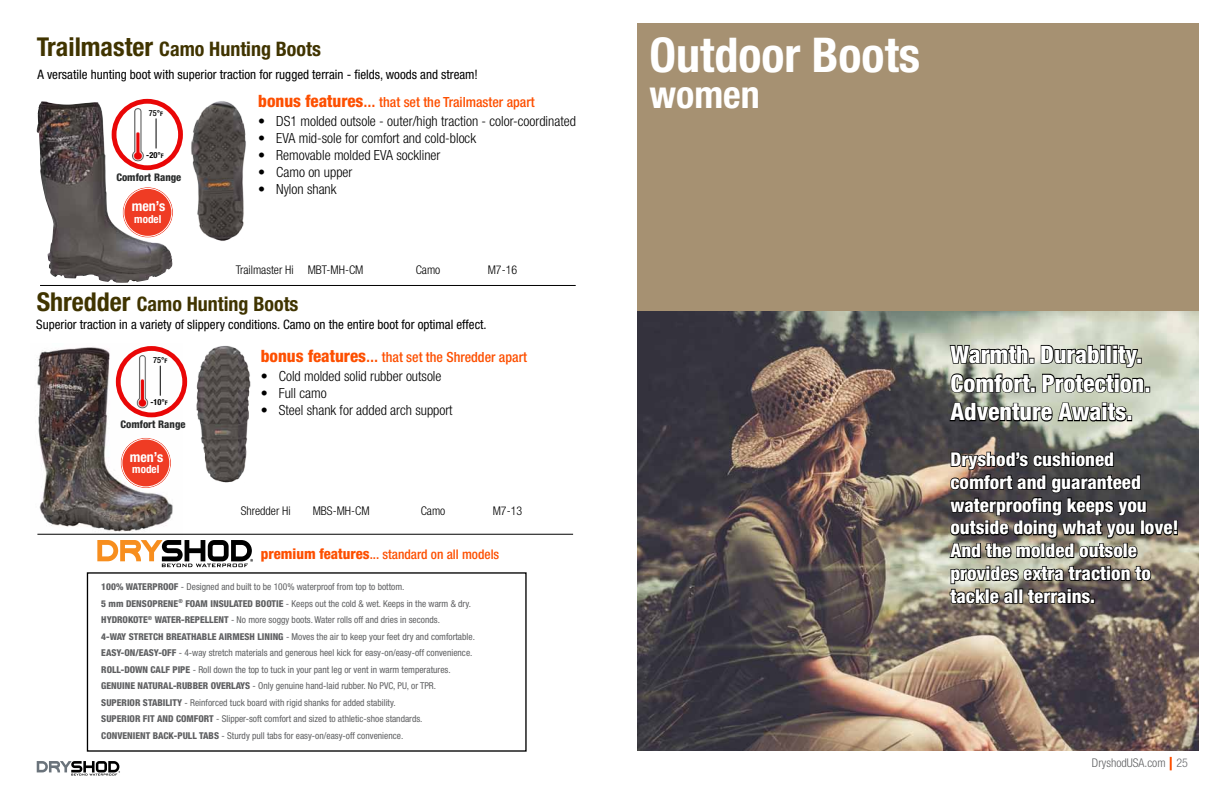
<style>
.page{position:relative;width:1224px;height:792px;background:#fff}
.page>*{position:absolute;margin:0;border:0;box-sizing:border-box;transform-origin:0 0}
.t1{font:700 condensed 48px "Helvetica Neue";color:#fff}
.t2{font:700 condensed 38px "Helvetica Neue";color:#fff}
.t3{font:800 condensed 24px/28.8px "Helvetica Neue";color:#fff}
.t4{font:700 condensed 20px "Helvetica Neue";color:#403400}
.t5{font:800 condensed 19px/22.8px "Helvetica Neue";color:#fff}
.t6{font:300 condensed 14px "Helvetica Neue";color:#000}
.t7{font:500 condensed 14px "Helvetica Neue";color:#fd4f00}
.t8{font:700 condensed 14px "Helvetica Neue";color:#fff}
.t9{font:500 condensed 13.4px "Helvetica Neue";color:#fd4f00}
.t10{font:condensed 13px "Helvetica Neue";color:#000}
.t11{font:300 condensed 12px "Helvetica Neue";color:#000}
.t12{font:300 condensed 12px "Helvetica Neue";color:#5f6062}
.t13{font:700 condensed 11.1px "Helvetica Neue";color:#fff}
.t14{font:800 condensed 10.5px "Helvetica Neue";color:#2a2c2c}
.t15{font:condensed 9.5px/16.5px "Helvetica Neue";color:#5f6062}
.t16{font:700 condensed 8.3px "Helvetica Neue";color:#000}
.t17{font:500 condensed 8.3px "Helvetica Neue";color:#000}
.s1{font-size:26px}
.s2{font-weight:700}
.s3{font-weight:700;font-size:6.3px}
.s4{font-size:6.3px}
.s5{font-weight:800;font-size:17px}
.s6{font-size:17px}
.s7{font-weight:800;font-size:14.7px}
.s8{font-weight:800}
.s9{color:#6b6c6f}
</style>
<div class="page">
<svg style="left:37px;top:761px;width:83px;height:15px"></svg>
<svg style="left:1170px;top:757px;width:2px;height:13px"></svg>
<img style="left:37px;top:103px;width:94px;height:180px">
<img style="left:191px;top:101px;width:55px;height:140px">
<div style="left:123px;top:187px;width:50px;height:51px;background:#ef3c24;border-radius:50%"></div>
<div style="left:121px;top:186px;width:54px;height:53px;border:1px solid #fff;border-radius:50%"></div>
<div style="left:124px;top:188px;width:48px;height:49px;border:1px solid #fff;border-radius:50%"></div>
<div style="left:112px;top:99px;width:71px;height:71px;border:5px solid #e90707;border-radius:50%"></div>
<img style="left:129px;top:105px;width:15px;height:59px">
<svg style="left:156px;top:119px;width:1px;height:29px"></svg>
<svg style="left:97px;top:540px;width:156px;height:27px"></svg>
<img style="left:196px;top:345px;width:55px;height:138px">
<img style="left:37px;top:346px;width:145px;height:188px">
<div style="left:116px;top:346px;width:71px;height:71px;border:5px solid #e90707;border-radius:50%"></div>
<img style="left:133px;top:352px;width:19px;height:59px">
<hr style="left:160px;top:366px;width:1px;height:30px;background:#000">
<hr style="left:40px;top:285px;width:536px;height:1px;background:#000">
<hr style="left:37px;top:534px;width:536px;height:1px;background:#000">
<div style="left:121px;top:438px;width:50px;height:50px;background:#ef3c24;border-radius:50%"></div>
<div style="left:119px;top:436px;width:54px;height:54px;border:1px solid #fff;border-radius:50%"></div>
<div style="left:122px;top:439px;width:48px;height:48px;border:1px solid #fff;border-radius:50%"></div>
<div style="left:637px;top:23px;width:562px;height:288px;background:#a69172"></div>
<img style="left:637px;top:312px;width:562px;height:439px">
<svg style="left:949px;top:327px;width:201px;height:115px;background:#909489"></svg>
<svg style="left:949px;top:451px;width:230px;height:108px;background:#43403d"></svg>
<svg style="left:949px;top:565px;width:203px;height:40px;background:#5a564e"></svg>
<h3 class="t4" style="left:37px;top:37px;width:286px"><span class="s1">Trailmaster</span> Camo Hunting Boots</h3>
<h3 class="t10" style="left:37px;top:67px;width:442px">A versatile hunting boot with superior traction for rugged terrain - fields, woods and stream!</h3>
<p class="t17" style="left:149px;top:108px;width:16px">75<span class="s2">°</span><span class="s3">F</span></p>
<p class="t16" style="left:146px;top:150px;width:19px">-20°<span class="s4">F</span></p>
<p class="t14" style="left:116px;top:170px;width:66px">Comfort Range</p>
<h3 class="t8" style="left:132px;top:198px;width:35px">men’s</h3>
<p class="t13" style="left:134px;top:212px;width:29px">model</p>
<h3 class="t7" style="left:258px;top:94px;width:278px"><span class="s5">bonus features</span><span class="s6">...</span> that set the Trailmaster apart</h3>
<h3 class="t6" style="left:258px;top:113px;width:319px">• DS1 molded outsole - outer/high traction - color-coordinated</h3>
<h3 class="t6" style="left:258px;top:130px;width:219px">• EVA mid-sole for comfort and cold-block</h3>
<h3 class="t6" style="left:258px;top:147px;width:184px">• Removable molded EVA sockliner</h3>
<h3 class="t6" style="left:258px;top:164px;width:96px">• Camo on upper</h3>
<h3 class="t6" style="left:258px;top:181px;width:80px">• Nylon shank</h3>
<p class="t11" style="left:236px;top:263px;width:129px">Trailmaster Hi MBT-MH-CM</p>
<p class="t11" style="left:416px;top:263px;width:26px">Camo</p>
<p class="t11" style="left:488px;top:263px;width:31px">M7-16</p>
<h3 class="t4" style="left:37px;top:292px;width:263px"><span class="s1">Shredder</span> Camo Hunting Boots</h3>
<h3 class="t10" style="left:36px;top:317px;width:452px">Superior traction in a variety of slippery conditions. Camo on the entire boot for optimal effect.</h3>
<p class="t17" style="left:153px;top:355px;width:16px">75<span class="s2">°</span><span class="s3">F</span></p>
<h3 class="t7" style="left:261px;top:349px;width:268px"><span class="s5">bonus features</span><span class="s6">...</span> that set the Shredder apart</h3>
<p class="t16" style="left:151px;top:397px;width:19px">-10°<span class="s4">F</span></p>
<p class="t14" style="left:121px;top:418px;width:66px">Comfort Range</p>
<h3 class="t8" style="left:130px;top:448px;width:35px">men’s</h3>
<p class="t13" style="left:132px;top:463px;width:29px">model</p>
<h3 class="t6" style="left:261px;top:368px;width:182px">• Cold molded solid rubber outsole</h3>
<h3 class="t6" style="left:261px;top:385px;width:67px">• Full camo</h3>
<h3 class="t6" style="left:261px;top:402px;width:193px">• Steel shank for added arch support</h3>
<p class="t11" style="left:241px;top:504px;width:51px">Shredder Hi</p>
<p class="t11" style="left:313px;top:504px;width:58px">MBS-MH-CM</p>
<p class="t11" style="left:421px;top:504px;width:26px">Camo</p>
<p class="t11" style="left:493px;top:504px;width:31px">M7-13</p>
<h3 class="t9" style="left:261px;top:547px;width:240px"><span class="s7">premium features</span>... standard on all models</h3>
<p class="t15" style="left:101px;top:578px;width:375px"><span class="s8">100% WATERPROOF</span> - Designed and built to be 100% waterproof from top to bottom.<br><span class="s8">5 mm DENSOPRENE</span><sup>®</sup> <span class="s8">FOAM INSULATED BOOTIE</span> - Keeps out the cold &amp; wet. Keeps in the warm &amp; dry.<br><span class="s8">HYDROKOTE</span><sup>®</sup> <span class="s8">WATER-REPELLENT</span> - No more soggy boots. Water rolls off and dries in seconds.<br><span class="s8">4-WAY STRETCH BREATHABLE AIRMESH LINING</span> - Moves the air to keep your feet dry and comfortable.<br><span class="s8">EASY-ON/EASY-OFF</span> - 4-way stretch materials and generous heel kick for easy-on/easy-off convenience.<br><span class="s8">ROLL-DOWN CALF PIPE</span> - Roll down the top to tuck in your pant leg or vent in warm temperatures.<br><span class="s8">GENUINE NATURAL-RUBBER OVERLAYS</span> - Only genuine hand-laid rubber. No PVC, PU, or TPR.<br><span class="s8">SUPERIOR STABILITY</span> - Reinforced tuck board with rigid shanks for added stability.<br><span class="s8">SUPERIOR FIT AND COMFORT</span> - Slipper-soft comfort and sized to athletic-shoe standards.<br><span class="s8">CONVENIENT BACK-PULL TABS</span> - Sturdy pull tabs for easy-on/easy-off convenience.</p>
<h1 class="t1" style="left:649px;top:26px;width:272px">Outdoor Boots</h1>
<h2 class="t2" style="left:649px;top:72px;width:112px">women</h2>
<h3 class="t3" style="left:950px;top:340px;width:202px">Warmth. Durability.<br>Comfort. Protection.<br>Adventure Awaits.</h3>
<h3 class="t5" style="left:950px;top:448px;width:230px">Dryshod’s cushioned comfort and guaranteed waterproofing keeps you outside doing what you love!<br>And the molded outsole provides extra traction to tackle all terrains.</h3>
<p class="t12" style="left:1092px;top:756px;width:98px">DryshodUSA.com <span class="s9">25</span></p>
</div>
